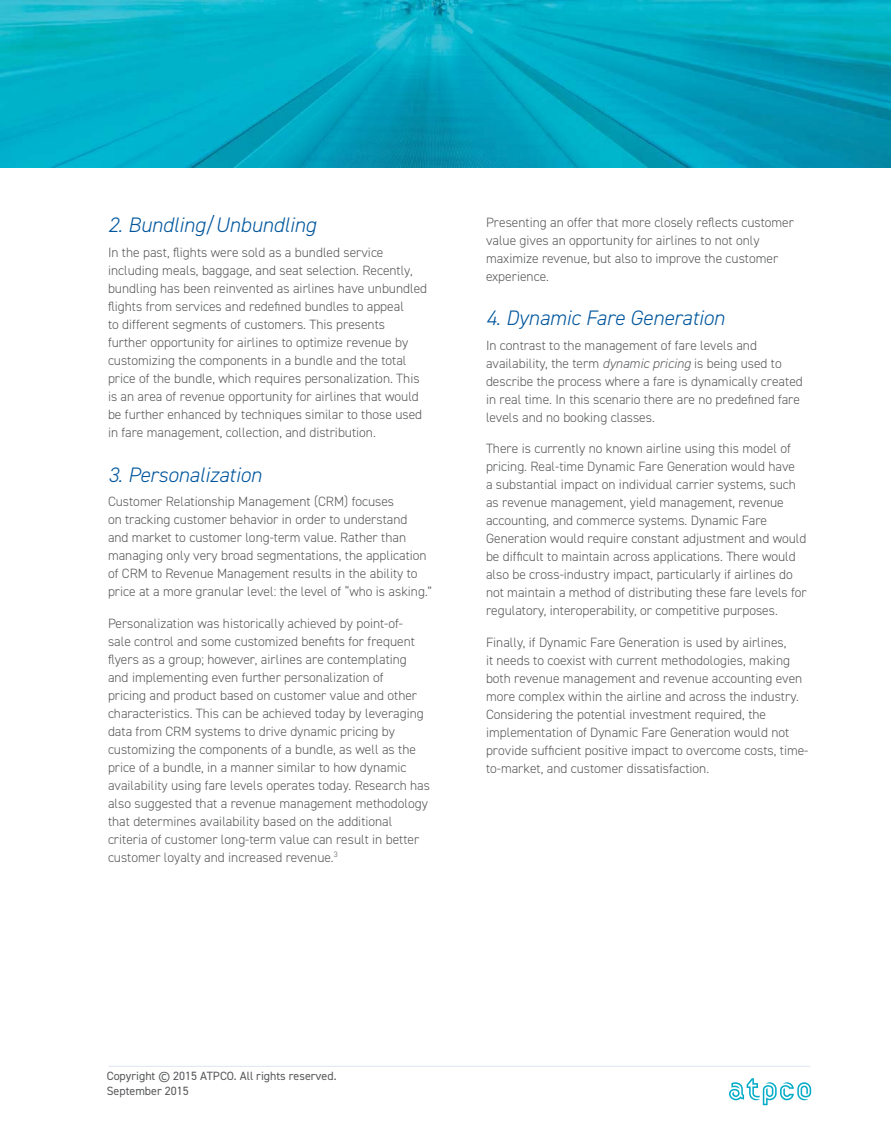
<style>
.page{position:relative;width:891px;height:1134px;background:#fff}
.page>*{position:absolute;margin:0;border:0;box-sizing:border-box;transform-origin:0 0}
.t1{font:italic 300 21px "DIN2014";color:#00569d}
.t2{font:300 13.5px/18px "DIN2014";color:#58595b}
.t3{font:12px/14.4px "DIN2014";color:#58595b}
.s1{font-style:italic}
</style>
<div class="page">
<hr style="left:108px;top:1066px;width:702px;height:1px;background:#dce5f1">
<img style="left:0;top:0;width:891px;height:168px">
<hr style="left:890px;top:0;width:1px;height:167px;background:#40c3d6">
<svg style="left:729px;top:1078px;width:82px;height:27px"></svg>
<h1 class="t1" style="left:108px;top:217px;width:210px">2. Bundling/Unbundling</h1>
<p class="t2" style="left:108px;top:244px;width:321px">In the past, flights were sold as a bundled service including meals, baggage, and seat selection. Recently, bundling has been reinvented as airlines have unbundled flights from services and redefined bundles to appeal<br>to different segments of customers. This presents further opportunity for airlines to optimize revenue by customizing the components in a bundle and the total price of the bundle, which requires personalization. This is an area of revenue opportunity for airlines that would be further enhanced by techniques similar to those used in fare management, collection, and distribution.</p>
<h1 class="t1" style="left:108px;top:466px;width:155px">3. Personalization</h1>
<p class="t2" style="left:108px;top:494px;width:326px">Customer Relationship Management (CRM) focuses<br>on tracking customer behavior in order to understand<br>and market to customer long-term value. Rather than managing only very broad segmentations, the application of CRM to Revenue Management results in the ability to price at a more granular level: the level of “who is asking.”</p>
<p class="t2" style="left:108px;top:615px;width:324px">Personalization was historically achieved by point-of-<br>sale control and some customized benefits for frequent flyers as a group; however, airlines are contemplating and implementing even further personalization of<br>pricing and product based on customer value and other characteristics. This can be achieved today by leveraging data from CRM systems to drive dynamic pricing by customizing the components of a bundle, as well as the price of a bundle, in a manner similar to how dynamic availability using fare levels operates today. Research has also suggested that a revenue management methodology that determines availability based on the additional criteria of customer long-term value can result in better customer loyalty and increased revenue.<sup>3</sup></p>
<p class="t2" style="left:486px;top:214px;width:310px">Presenting an offer that more closely reflects customer value gives an opportunity for airlines to not only maximize revenue, but also to improve the customer experience.</p>
<h1 class="t1" style="left:486px;top:310px;width:240px">4. Dynamic Fare Generation</h1>
<p class="t2" style="left:486px;top:337px;width:318px">In contrast to the management of fare levels and availability, the term <span class="s1">dynamic pricing</span> is being used to describe the process where a fare is dynamically created in real time. In this scenario there are no predefined fare levels and no booking classes.</p>
<p class="t2" style="left:486px;top:441px;width:322px">There is currently no known airline using this model of pricing. Real-time Dynamic Fare Generation would have<br>a substantial impact on individual carrier systems, such as revenue management, yield management, revenue accounting, and commerce systems. Dynamic Fare Generation would require constant adjustment and would be difficult to maintain across applications. There would also be cross-industry impact, particularly if airlines do not maintain a method of distributing these fare levels for regulatory, interoperability, or competitive purposes.</p>
<p class="t2" style="left:486px;top:634px;width:324px">Finally, if Dynamic Fare Generation is used by airlines,<br>it needs to coexist with current methodologies, making both revenue management and revenue accounting even more complex within the airline and across the industry.<br>Considering the potential investment required, the implementation of Dynamic Fare Generation would not provide sufficient positive impact to overcome costs, time&shy;to-market, and customer dissatisfaction.</p>
<p class="t3" style="left:107px;top:1070px;width:231px">Copyright © 2015 ATPCO. All rights reserved.<br>September 2015</p>
</div>
